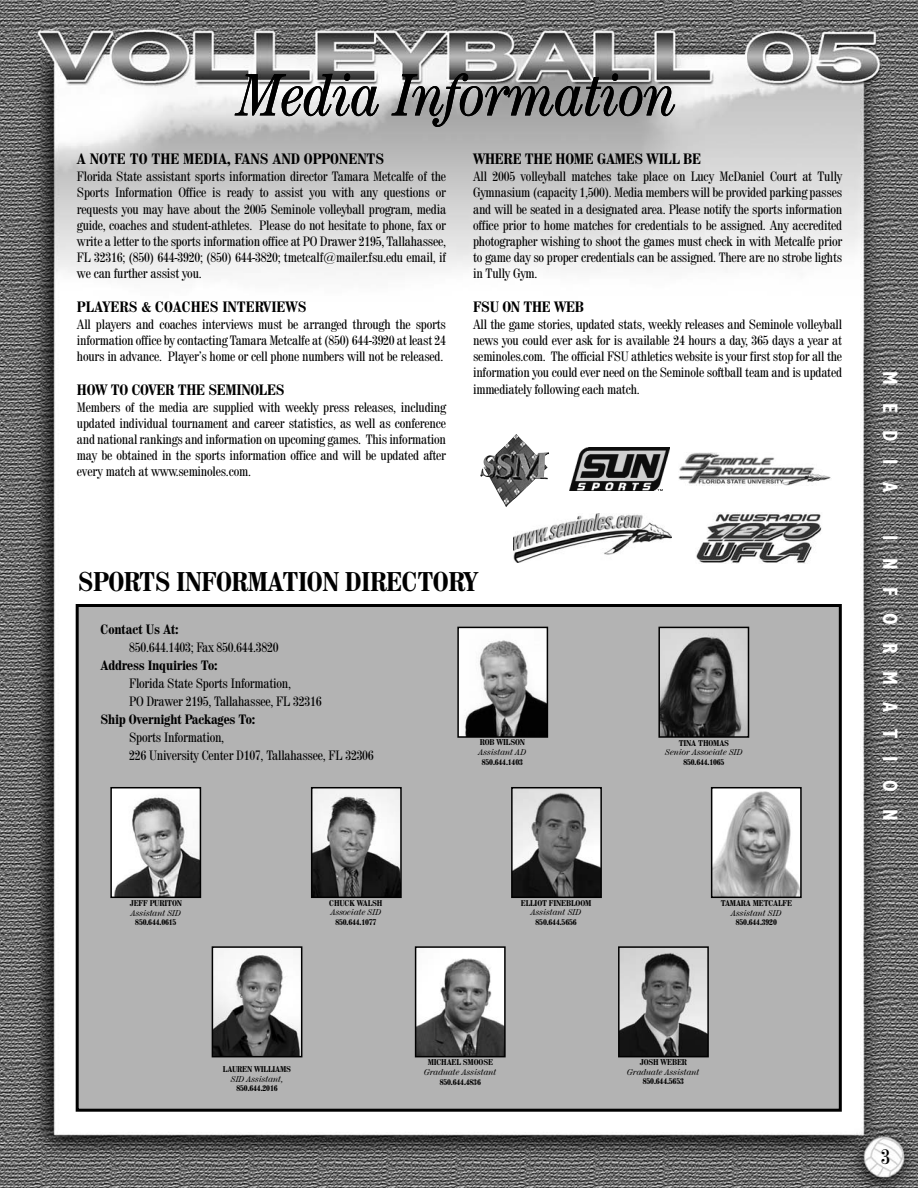
<style>
.page{position:relative;width:918px;height:1188px;background:#fff}
.page>*{position:absolute;margin:0;border:0;box-sizing:border-box;transform-origin:0 0}
.t1{font:italic condensed 60px "Century";letter-spacing:-.015em;color:#000}
.t2{font:700 condensed 27px "Century 725 BT";letter-spacing:-.02em;color:#000}
.t3{font:700 condensed 21px "Gill Sans";letter-spacing:.94em;color:#fff;scale:.9 1}
.t4{font:condensed 21px "Century 725 BT";color:#000}
.t5{font:700 condensed 15px "Century 725 BT";color:#000}
.t6{font:700 condensed 15px "Century 725 BT";letter-spacing:-.02em;color:#000}
.t7{font:condensed 13.5px/16.2px "Century 725 BT";letter-spacing:-.02em;color:#000;text-align:justify}
.t8{font:700 condensed 13.5px "Century 725 BT";letter-spacing:-.02em;color:#000}
.t9{font:700 condensed 8.4px "Century 725 BT";letter-spacing:-.02em;color:#000}
.t10{font:italic 8.4px "Century 725 BT";letter-spacing:-.02em;color:#000}
</style>
<div class="page">
<img style="left:0;top:0;width:918px;height:1188px">
<div style="left:79px;top:607px;width:760px;height:502px;background:#b3b3b3"></div>
<div style="left:76px;top:604px;width:766px;height:508px;border:3px solid #000"></div>
<img style="left:113px;top:790px;width:85px;height:105px">
<div style="left:110px;top:787px;width:91px;height:111px;border:2px solid #000"></div>
<img style="left:460px;top:630px;width:85px;height:105px">
<div style="left:457px;top:627px;width:91px;height:111px;border:2px solid #000"></div>
<img style="left:661px;top:630px;width:85px;height:105px">
<div style="left:658px;top:627px;width:91px;height:111px;border:2px solid #000"></div>
<img style="left:314px;top:790px;width:85px;height:105px">
<div style="left:311px;top:787px;width:91px;height:111px;border:2px solid #000"></div>
<img style="left:714px;top:790px;width:85px;height:105px">
<div style="left:711px;top:787px;width:91px;height:111px;border:2px solid #000"></div>
<img style="left:514px;top:790px;width:85px;height:105px">
<div style="left:511px;top:787px;width:91px;height:111px;border:2px solid #000"></div>
<img style="left:418px;top:949px;width:85px;height:105px">
<div style="left:415px;top:946px;width:91px;height:111px;border:2px solid #000"></div>
<img style="left:621px;top:949px;width:85px;height:105px">
<div style="left:618px;top:946px;width:91px;height:111px;border:2px solid #000"></div>
<img style="left:215px;top:949px;width:84px;height:105px">
<div style="left:212px;top:946px;width:90px;height:111px;border:2px solid #000"></div>
<img style="left:480px;top:434px;width:69px;height:73px">
<img style="left:570px;top:447px;width:99px;height:44px">
<img style="left:678px;top:452px;width:154px;height:34px">
<img style="left:514px;top:514px;width:157px;height:48px">
<img style="left:695px;top:513px;width:127px;height:50px">
<h1 class="t1" style="left:240px;top:74px;width:440px">Media Information</h1>
<p class="t5" style="left:77px;top:154px;width:309px">A NOTE TO THE MEDIA, FANS AND OPPONENTS</p>
<p class="t7" style="left:77px;top:169px;width:371px">Florida State assistant sports information director Tamara Metcalfe of the Sports Information Office is ready to assist you with any questions or requests you may have about the 2005 Seminole volleyball program, media guide, coaches and student-athletes. Please do not hesitate to phone, fax or write a letter to the sports information office at PO Drawer 2195, Tallahassee, FL 32316; (850) 644-3920; (850) 644-3820; tmetcalf@mailer.fsu.edu email, if we can further assist you.</p>
<p class="t5" style="left:77px;top:301px;width:231px">PLAYERS &amp; COACHES INTERVIEWS</p>
<p class="t7" style="left:77px;top:317px;width:371px">All players and coaches interviews must be arranged through the sports information office by contacting Tamara Metcalfe at (850) 644-3920 at least 24 hours in advance. Player’s home or cell phone numbers will not be released.</p>
<p class="t6" style="left:77px;top:384px;width:209px">HOW TO COVER THE SEMINOLES</p>
<p class="t7" style="left:77px;top:400px;width:371px">Members of the media are supplied with weekly press releases, including updated individual tournament and career statistics, as well as conference and national rankings and information on upcoming games. This information may be obtained in the sports information office and will be updated after every match at www.seminoles.com.</p>
<p class="t6" style="left:473px;top:154px;width:230px">WHERE THE HOME GAMES WILL BE</p>
<p class="t7" style="left:473px;top:169px;width:371px">All 2005 volleyball matches take place on Lucy McDaniel Court at Tully Gymnasium (capacity 1,500). Media members will be provided parking passes and will be seated in a designated area. Please notify the sports information office prior to home matches for credentials to be assigned. Any accredited photographer wishing to shoot the games must check in with Metcalfe prior to game day so proper credentials can be assigned. There are no strobe lights in Tully Gym.</p>
<p class="t6" style="left:473px;top:301px;width:113px">FSU ON THE WEB</p>
<p class="t7" style="left:473px;top:317px;width:371px">All the game stories, updated stats, weekly releases and Seminole volleyball news you could ever ask for is available 24 hours a day, 365 days a year at seminoles.com. The official FSU athletics website is your first stop for all the information you could ever need on the Seminole softball team and is updated immediately following each match.</p>
<h2 class="t2" style="left:78px;top:571px;width:402px">SPORTS INFORMATION DIRECTORY</h2>
<p class="t8" style="left:101px;top:625px;width:80px">Contact Us At:</p>
<p class="t7" style="left:129px;top:641px;width:151px">850.644.1403; Fax 850.644.3820</p>
<p class="t8" style="left:101px;top:661px;width:118px">Address Inquiries To:</p>
<p class="t7" style="left:129px;top:676px;width:194px;line-height:18px">Florida State Sports Information,<br>PO Drawer 2195, Tallahassee, FL 32316</p>
<p class="t8" style="left:101px;top:715px;width:156px">Ship Overnight Packages To:</p>
<p class="t7" style="left:129px;top:730px;width:246px;line-height:18px">Sports Information,<br>226 University Center D107, Tallahassee, FL 32306</p>
<p class="t9" style="left:130px;top:900px;width:54px">JEFF PURITON</p>
<p class="t10" style="left:131px;top:909px;width:52px">Assistant SID</p>
<p class="t9" style="left:135px;top:919px;width:43px">850.644.0615</p>
<p class="t9" style="left:329px;top:900px;width:55px">CHUCK WALSH</p>
<p class="t10" style="left:331px;top:909px;width:52px">Associate SID</p>
<p class="t9" style="left:335px;top:919px;width:43px">850.644.1077</p>
<p class="t9" style="left:480px;top:739px;width:47px">ROB WILSON</p>
<p class="t10" style="left:479px;top:749px;width:49px">Assistant AD</p>
<p class="t9" style="left:482px;top:759px;width:43px">850.644.1403</p>
<p class="t9" style="left:521px;top:900px;width:72px">ELLIOT FINEBLOOM</p>
<p class="t10" style="left:531px;top:909px;width:52px">Assistant SID</p>
<p class="t9" style="left:536px;top:919px;width:43px">850.644.5656</p>
<p class="t9" style="left:679px;top:739px;width:52px">TINA THOMAS</p>
<p class="t10" style="left:665px;top:749px;width:79px">Senior Associate SID</p>
<p class="t9" style="left:683px;top:759px;width:43px">850.644.1065</p>
<p class="t9" style="left:721px;top:900px;width:73px">TAMARA METCALFE</p>
<p class="t10" style="left:731px;top:909px;width:52px">Assistant SID</p>
<p class="t9" style="left:736px;top:919px;width:43px">850.644.3920</p>
<h3 class="t3" style="left:897px;top:371px;width:136px;rotate:90deg">MEDIA</h3>
<h3 class="t3" style="left:897px;top:535px;width:319px;rotate:90deg">INFORMATION</h3>
<p class="t9" style="left:223px;top:1066px;width:70px">LAUREN WILLIAMS</p>
<p class="t10" style="left:231px;top:1076px;width:54px">SID Assistant,</p>
<p class="t9" style="left:236px;top:1085px;width:43px">850.644.2016</p>
<p class="t9" style="left:428px;top:1059px;width:67px">MICHAEL SMOOSE</p>
<p class="t10" style="left:424px;top:1069px;width:74px">Graduate Assistant</p>
<p class="t9" style="left:440px;top:1079px;width:43px">850.644.4836</p>
<p class="t9" style="left:640px;top:1059px;width:49px">JOSH WEBER</p>
<p class="t10" style="left:627px;top:1069px;width:74px">Graduate Assistant</p>
<p class="t9" style="left:643px;top:1078px;width:43px">850.644.5653</p>
<h3 class="t4" style="left:881px;top:1149px;width:11px">3</h3>
</div>
